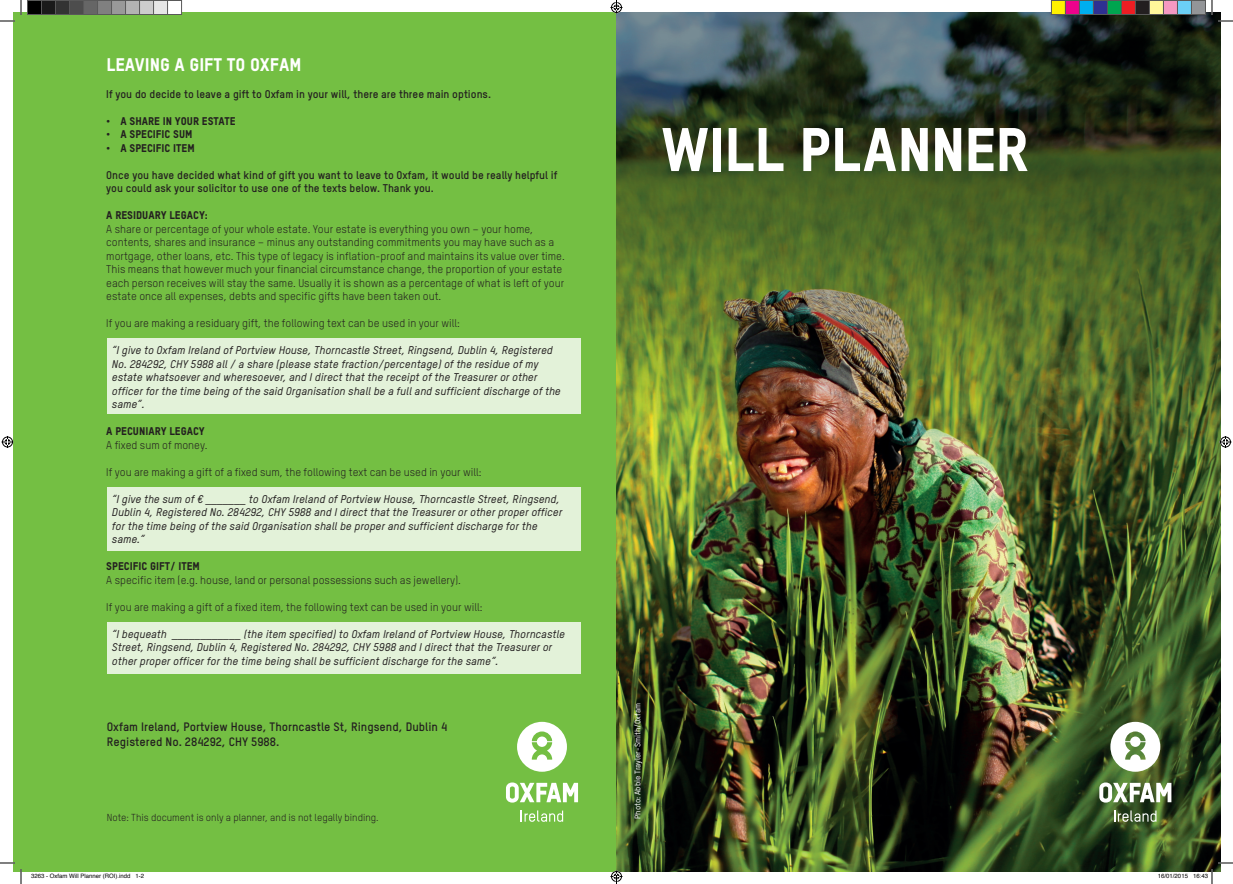
<style>
.page{position:relative;width:1233px;height:884px;background:#fff}
.page>*{position:absolute;margin:0;border:0;box-sizing:border-box;transform-origin:0 0}
.t1{font:60.4px "Oxfam TSTARPRO Headline";letter-spacing:-.01em;color:#fff}
.t2{font:18px "Oxfam TSTARPRO Headline";color:#fff}
.t3{font:700 12px "Oxfam TSTARPRO";color:#231f20}
.t4{font:italic 500 11px/13.5px "Oxfam TSTARPRO";color:#231f20}
.t5{font:11px/13.5px "Oxfam TSTARPRO";color:#231f20}
.t6{font:700 11px/13.5px "Oxfam TSTARPRO";color:#231f20}
.t7{font:11px "Oxfam TSTARPRO Headline";color:#231f20}
.t8{font:10px "Oxfam TSTARPRO";color:#231f20}
.t9{font:500 8px "Oxfam TSTARPRO";color:#fff}
.t10{font:6px "Helvetica";color:#000}
</style>
<div class="page">
<div style="left:12px;top:12px;width:604px;height:859px;background:#74bf43"></div>
<img style="left:616px;top:597px;width:604px;height:274px">
<img style="left:616px;top:12px;width:604px;height:585px">
<svg style="left:1114px;top:810px;width:42px;height:12px"></svg>
<svg style="left:1110px;top:722px;width:50px;height:50px"></svg>
<svg style="left:1099px;top:782px;width:72px;height:21px"></svg>
<svg style="left:521px;top:810px;width:42px;height:12px"></svg>
<svg style="left:517px;top:722px;width:50px;height:50px"></svg>
<svg style="left:506px;top:782px;width:72px;height:21px"></svg>
<div style="left:107px;top:338px;width:473px;height:76px;background:#e3f2d9"></div>
<div style="left:107px;top:487px;width:473px;height:64px;background:#e3f2d9"></div>
<div style="left:107px;top:622px;width:473px;height:52px;background:#e3f2d9"></div>
<svg style="left:1218px;top:20px;width:15px;height:2px"></svg>
<svg style="left:1218px;top:862px;width:15px;height:2px"></svg>
<svg style="left:0;top:0;width:22px;height:22px"></svg>
<svg style="left:0;top:862px;width:22px;height:22px"></svg>
<svg style="left:1211px;top:0;width:1px;height:15px"></svg>
<svg style="left:2px;top:436px;width:12px;height:12px"></svg>
<svg style="left:1219px;top:436px;width:12px;height:12px"></svg>
<div style="left:28px;top:0;width:13px;height:14px;background:#000"></div>
<div style="left:27px;top:0;width:15px;height:15px;border:1px solid #595959"></div>
<div style="left:42px;top:0;width:14px;height:14px;background:#1a1a1a"></div>
<div style="left:41px;top:0;width:15px;height:15px;border:1px solid #595959"></div>
<div style="left:56px;top:0;width:14px;height:14px;background:#333"></div>
<div style="left:55px;top:0;width:15px;height:15px;border:1px solid #595959"></div>
<div style="left:70px;top:0;width:14px;height:14px;background:#4d4d4d"></div>
<div style="left:69px;top:0;width:15px;height:15px;border:1px solid #595959"></div>
<div style="left:84px;top:0;width:13px;height:14px;background:#666"></div>
<div style="left:83px;top:0;width:15px;height:15px;border:1px solid #595959"></div>
<div style="left:98px;top:0;width:14px;height:14px;background:#808080"></div>
<div style="left:97px;top:0;width:15px;height:15px;border:1px solid #595959"></div>
<div style="left:112px;top:0;width:13px;height:14px;background:#999"></div>
<div style="left:111px;top:0;width:15px;height:15px;border:1px solid #595959"></div>
<div style="left:126px;top:0;width:14px;height:14px;background:#b3b3b3"></div>
<div style="left:125px;top:0;width:15px;height:15px;border:1px solid #595959"></div>
<div style="left:140px;top:0;width:14px;height:14px;background:#ccc"></div>
<div style="left:139px;top:0;width:15px;height:15px;border:1px solid #595959"></div>
<div style="left:154px;top:0;width:13px;height:14px;background:#e6e6e6"></div>
<div style="left:153px;top:0;width:15px;height:15px;border:1px solid #595959"></div>
<div style="left:168px;top:0;width:14px;height:14px;background:#fff"></div>
<div style="left:167px;top:0;width:15px;height:15px;border:1px solid #595959"></div>
<div style="left:1051px;top:0;width:14px;height:14px;background:#fff101"></div>
<div style="left:1051px;top:0;width:15px;height:15px;border:1px solid #595959"></div>
<div style="left:1065px;top:0;width:14px;height:14px;background:#ed028c"></div>
<div style="left:1065px;top:0;width:15px;height:15px;border:1px solid #595959"></div>
<div style="left:1079px;top:0;width:14px;height:14px;background:#00aeef"></div>
<div style="left:1079px;top:0;width:15px;height:15px;border:1px solid #595959"></div>
<div style="left:1093px;top:0;width:14px;height:14px;background:#2e3092"></div>
<div style="left:1093px;top:0;width:15px;height:15px;border:1px solid #595959"></div>
<div style="left:1107px;top:0;width:14px;height:14px;background:#00a54f"></div>
<div style="left:1107px;top:0;width:15px;height:15px;border:1px solid #595959"></div>
<div style="left:1121px;top:0;width:14px;height:14px;background:#ee1d23"></div>
<div style="left:1121px;top:0;width:15px;height:15px;border:1px solid #595959"></div>
<div style="left:1135px;top:0;width:14px;height:14px;background:#231f20"></div>
<div style="left:1135px;top:0;width:15px;height:15px;border:1px solid #595959"></div>
<div style="left:1149px;top:0;width:14px;height:14px;background:#fff79a"></div>
<div style="left:1149px;top:0;width:15px;height:15px;border:1px solid #595959"></div>
<div style="left:1163px;top:0;width:14px;height:14px;background:#f499c2"></div>
<div style="left:1163px;top:0;width:15px;height:15px;border:1px solid #595959"></div>
<div style="left:1177px;top:0;width:14px;height:14px;background:#6bcff6"></div>
<div style="left:1177px;top:0;width:15px;height:15px;border:1px solid #595959"></div>
<div style="left:1191px;top:0;width:14px;height:14px;background:#939598"></div>
<div style="left:1191px;top:0;width:15px;height:15px;border:1px solid #595959"></div>
<svg style="left:1158px;top:869px;width:54px;height:15px"></svg>
<svg style="left:610px;top:0;width:12px;height:14px"></svg>
<svg style="left:610px;top:870px;width:12px;height:14px"></svg>
<p class="t2" style="left:106px;top:53px;width:196px">LEAVING A GIFT TO OXFAM</p>
<p class="t6" style="left:106px;top:87px;width:386px">If you do decide to leave a gift to Oxfam in your will, there are three main options.</p>
<p class="t7" style="left:106px;top:114px;width:131px">• A SHARE IN YOUR ESTATE</p>
<p class="t7" style="left:106px;top:127px;width:88px">• A SPECIFIC SUM</p>
<p class="t7" style="left:106px;top:141px;width:90px">• A SPECIFIC ITEM</p>
<p class="t6" style="left:106px;top:168px;width:452px">Once you have decided what kind of gift you want to leave to Oxfam, it would be really helpful if you could ask your solicitor to use one of the texts below. Thank you.</p>
<p class="t7" style="left:106px;top:208px;width:103px">A RESIDUARY LEGACY:</p>
<p class="t5" style="left:106px;top:222px;width:460px">A share or percentage of your whole estate. Your estate is everything you own – your home, contents, shares and insurance – minus any outstanding commitments you may have such as a mortgage, other loans, etc. This type of legacy is inflation-proof and maintains its value over time.<br>This means that however much your financial circumstance change, the proportion of your estate each person receives will stay the same. Usually it is shown as a percentage of what is left of your estate once all expenses, debts and specific gifts have been taken out.</p>
<p class="t5" style="left:106px;top:316px;width:355px">If you are making a residuary gift, the following text can be used in your will:</p>
<p class="t4" style="left:112px;top:343px;width:450px">“I give to Oxfam Ireland of Portview House, Thorncastle Street, Ringsend, Dublin 4, Registered No. 284292, CHY 5988 all / a share (please state fraction/percentage) of the residue of my estate whatsoever and wheresoever, and I direct that the receipt of the Treasurer or other officer for the time being of the said Organisation shall be a full and sufficient discharge of the same”.</p>
<p class="t7" style="left:106px;top:424px;width:100px">A PECUNIARY LEGACY</p>
<p class="t5" style="left:106px;top:438px;width:103px">A fixed sum of money.</p>
<p class="t5" style="left:106px;top:465px;width:377px">If you are making a gift of a fixed sum, the following text can be used in your will:</p>
<p class="t4" style="left:112px;top:492px;width:452px">“I give the sum of € _______ to Oxfam Ireland of Portview House, Thorncastle Street, Ringsend, Dublin 4, Registered No. 284292, CHY 5988 and I direct that the Treasurer or other proper officer for the time being of the said Organisation shall be proper and sufficient discharge for the same.”</p>
<p class="t7" style="left:106px;top:559px;width:95px">SPECIFIC GIFT/ ITEM</p>
<p class="t5" style="left:106px;top:573px;width:356px">A specific item (e.g. house, land or personal possessions such as jewellery).</p>
<p class="t5" style="left:106px;top:600px;width:378px">If you are making a gift of a fixed item, the following text can be used in your will:</p>
<p class="t4" style="left:112px;top:627px;width:454px">“I bequeath ____________ (the item specified) to Oxfam Ireland of Portview House, Thorncastle<br>Street, Ringsend, Dublin 4, Registered No. 284292, CHY 5988 and I direct that the Treasurer or other proper officer for the time being shall be sufficient discharge for the same”.</p>
<p class="t3" style="left:107px;top:719px;width:342px">Oxfam Ireland, Portview House, Thorncastle St, Ringsend, Dublin 4</p>
<p class="t3" style="left:107px;top:734px;width:174px">Registered No. 284292, CHY 5988.</p>
<p class="t8" style="left:107px;top:811px;width:273px">Note: This document is only a planner, and is not legally binding.</p>
<p class="t1" style="left:661px;top:112px;width:369px">WILL PLANNER</p>
<p class="t9" style="left:633px;top:819px;width:117px;rotate:-90deg">Photo: Abbie Trayler-Smith/Oxfam</p>
<p class="t10" style="left:31px;top:871px;width:115px">3263 - Oxfam Will Planner (ROI).indd 1-2</p>
<p class="t10" style="left:1158px;top:871px;width:52px">16/01/2015 16:43</p>
</div>
